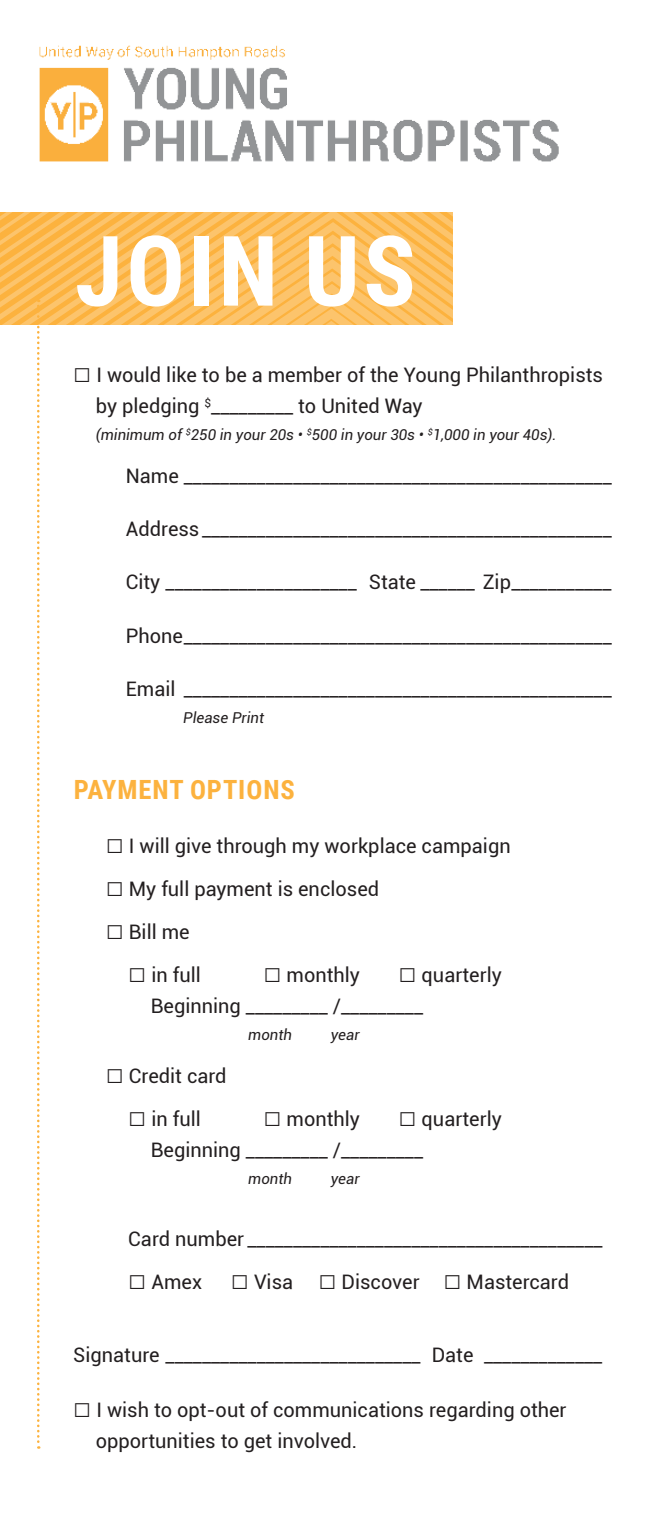
<style>
.page{position:relative;width:661px;height:1530px;background:#fff}
.page>*{position:absolute;margin:0;border:0;box-sizing:border-box;transform-origin:0 0}
.t1{font:700 97.5px "Roboto Condensed";letter-spacing:.035em;color:#fff}
.t2{font:700 26.5px "Roboto Condensed";letter-spacing:.035em;color:#fcb23e}
.t3{font:20px/31px "Roboto";color:#231f20}
.t4{font:italic 15px "Roboto";color:#231f20}
.s1{font-family:"Times New Roman";font-style:italic;font-size:30px}
</style>
<div class="page">
<svg style="left:0;top:212px;width:453px;height:113px;fill:#fcc46b"></svg>
<img style="left:39px;top:45px;width:520px;height:117px">
<svg style="left:37px;top:300px;width:3px;height:1149px"></svg>
<h1 class="t1" style="left:75px;top:203px;width:342px">JOIN US</h1>
<p class="t3" style="left:96px;top:359px;width:508px;text-indent:-22px"><span class="s1">□</span> I would like to be a member of the Young Philanthropists by pledging <sup>$</sup>_________ to United Way</p>
<p class="t4" style="left:96px;top:424px;width:462px">(minimum of <sup>$</sup>250 in your 20s • <sup>$</sup>500 in your 30s • <sup>$</sup>1,000 in your 40s).</p>
<p class="t3" style="left:126px;top:459px;width:487px">Name _______________________________________________</p>
<p class="t3" style="left:126px;top:513px;width:487px">Address_____________________________________________</p>
<p class="t3" style="left:126px;top:566px;width:487px">City _____________________ State ______ Zip___________</p>
<p class="t3" style="left:126px;top:620px;width:487px">Phone_______________________________________________</p>
<p class="t3" style="left:126px;top:673px;width:487px">Email _______________________________________________</p>
<p class="t4" style="left:183px;top:708px;width:82px">Please Print</p>
<h2 class="t2" style="left:74px;top:771px;width:222px">PAYMENT OPTIONS</h2>
<p class="t3" style="left:106px;top:830px;width:406px"><span class="s1">□</span> I will give through my workplace campaign</p>
<p class="t3" style="left:106px;top:873px;width:275px"><span class="s1">□</span> My full payment is enclosed</p>
<p class="t3" style="left:106px;top:916px;width:85px"><span class="s1">□</span> Bill me</p>
<p class="t3" style="left:128px;top:959px;width:74px"><span class="s1">□</span> in full</p>
<p class="t3" style="left:263px;top:959px;width:98px"><span class="s1">□</span> monthly</p>
<p class="t3" style="left:151px;top:959px;width:352px;text-indent:248px"><span class="s1">□</span> quarterly<br>Beginning _________ /_________</p>
<p class="t4" style="left:248px;top:1024px;width:45px">month</p>
<p class="t4" style="left:331px;top:1024px;width:30px">year</p>
<p class="t3" style="left:106px;top:1060px;width:122px"><span class="s1">□</span> Credit card</p>
<p class="t3" style="left:128px;top:1103px;width:74px"><span class="s1">□</span> in full</p>
<p class="t3" style="left:263px;top:1103px;width:98px"><span class="s1">□</span> monthly</p>
<p class="t3" style="left:151px;top:1103px;width:352px;text-indent:248px"><span class="s1">□</span> quarterly<br>Beginning _________ /_________</p>
<p class="t4" style="left:248px;top:1168px;width:45px">month</p>
<p class="t4" style="left:331px;top:1168px;width:30px">year</p>
<p class="t3" style="left:128px;top:1223px;width:475px">Card number _______________________________________</p>
<p class="t3" style="left:128px;top:1266px;width:442px"><span class="s1">□</span> Amex <span class="s1">□</span> Visa <span class="s1">□</span> Discover <span class="s1">□</span> Mastercard</p>
<p class="t3" style="left:73px;top:1339px;width:530px">Signature ____________________________ Date _____________</p>
<p class="t3" style="left:96px;top:1393px;width:472px;text-indent:-22px"><span class="s1">□</span> I wish to opt-out of communications regarding other opportunities to get involved.</p>
</div>
